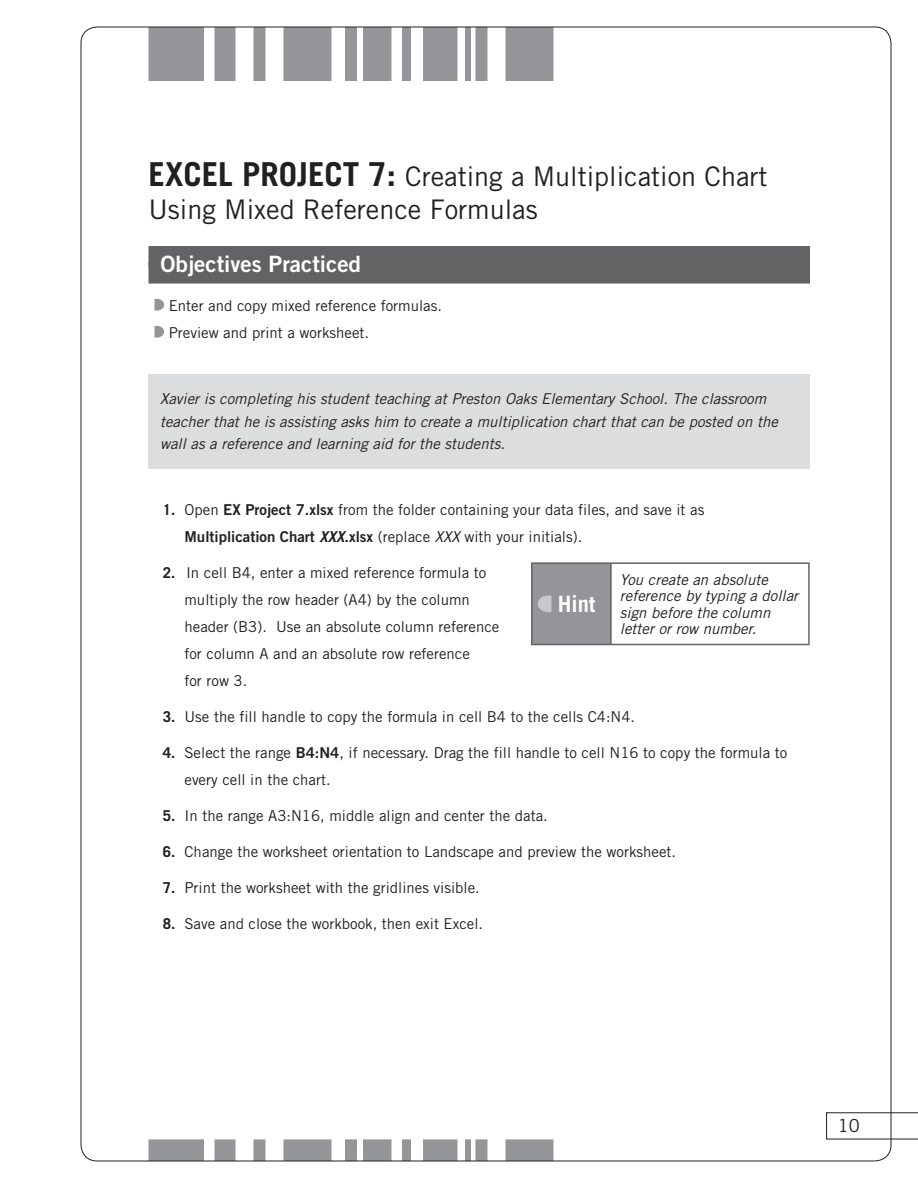
<style>
.page{position:relative;width:918px;height:1188px;background:#fff}
.page>*{position:absolute;margin:0;border:0;box-sizing:border-box;transform-origin:0 0}
.t1{font:27px/33px "Trade Gothic LT Std";color:#231f20}
.t2{font:22.5px "Trade Gothic LT Std Bd 2";color:#fff}
.t3{font:700 22.5px "Trade Gothic LT Std";color:#fff}
.t4{font:18px "Trade Gothic LT Std";color:#231f20}
.t5{font:15px/27px "Trade Gothic LT Std";color:#231f20}
.t6{font:italic 15px/16.5px "Trade Gothic LT Std";color:#231f20}
.s1{font-weight:700;font-size:33px}
.s2{font-weight:700}
.s3{font-family:"Trade Gothic LT Std Bd 2"}
.s4{font-family:"Trade Gothic LT Std Bd 2 Obl"}
.s5{font-style:italic}
</style>
<div class="page">
<svg style="left:148px;top:1139px;width:406px;height:20px"></svg>
<svg style="left:148px;top:29px;width:406px;height:52px"></svg>
<svg style="left:826px;top:1112px;width:92px;height:27px"></svg>
<div style="left:148px;top:374px;width:662px;height:95px;background:#dcdddf"></div>
<div style="left:148px;top:246px;width:662px;height:21px;background:#636366"></div>
<div style="left:148px;top:263px;width:662px;height:21px;background:#636366"></div>
<svg style="left:154px;top:299px;width:10px;height:12px"></svg>
<svg style="left:154px;top:326px;width:10px;height:12px"></svg>
<div style="left:532px;top:563px;width:79px;height:82px;background:#939598"></div>
<hr style="left:531px;top:562px;width:80px;height:2px;background:#636366">
<hr style="left:531px;top:564px;width:2px;height:80px;background:#636366">
<hr style="left:611px;top:562px;width:199px;height:2px;background:#636366">
<hr style="left:610px;top:564px;width:2px;height:80px;background:#636366">
<hr style="left:808px;top:564px;width:2px;height:80px;background:#636366">
<hr style="left:531px;top:644px;width:80px;height:1px;background:#636366">
<hr style="left:611px;top:644px;width:199px;height:1px;background:#636366">
<svg style="left:538px;top:596px;width:14px;height:16px"></svg>
<h1 class="t1" style="left:148px;top:159px;width:621px"><span class="s1">EXCEL PROJECT 7:</span> Creating a Multiplication Chart<br>Using Mixed Reference Formulas</h1>
<h2 class="t2" style="left:160px;top:250px;width:202px">Objectives Practiced</h2>
<p class="t5" style="left:169px;top:292px;width:275px">Enter and copy mixed reference formulas.<br>Preview and print a worksheet.</p>
<p class="t6" style="left:160px;top:388px;width:619px;line-height:22.5px">Xavier is completing his student teaching at Preston Oaks Elementary School. The classroom teacher that he is assisting asks him to create a multiplication chart that can be posted on the wall as a reference and learning aid for the students.</p>
<p class="t5" style="left:184px;top:496px;width:521px;text-indent:-22px"><span class="s2">1.</span> Open <span class="s3">EX Project 7.xlsx</span> from the folder containing your data files, and save it as<br><span class="s3">Multiplication Chart</span> <span class="s4">XXX</span><span class="s3">.xlsx</span> (replace <span class="s5">XXX</span> with your initials).</p>
<p class="t5" style="left:184px;top:559px;width:316px;text-indent:-22px"><span class="s2">2.</span> In cell B4, enter a mixed reference formula to multiply the row header (A4) by the column header (B3). Use an absolute column reference for column A and an absolute row reference<br>for row 3.</p>
<p class="t5" style="left:163px;top:703px;width:474px"><span class="s2">3.</span> Use the fill handle to copy the formula in cell B4 to the cells C4:N4.</p>
<p class="t5" style="left:184px;top:739px;width:604px;text-indent:-22px"><span class="s2">4.</span> Select the range <span class="s3">B4:N4</span>, if necessary. Drag the fill handle to cell N16 to copy the formula to every cell in the chart.</p>
<p class="t5" style="left:163px;top:802px;width:386px"><span class="s2">5.</span> In the range A3:N16, middle align and center the data.</p>
<p class="t5" style="left:163px;top:838px;width:515px"><span class="s2">6.</span> Change the worksheet orientation to Landscape and preview the worksheet.</p>
<p class="t5" style="left:163px;top:874px;width:318px"><span class="s2">7.</span> Print the worksheet with the gridlines visible.</p>
<p class="t5" style="left:163px;top:910px;width:322px"><span class="s2">8.</span> Save and close the workbook, then exit Excel.</p>
<p class="t6" style="left:620px;top:571px;width:180px">You create an absolute reference by typing a dollar sign before the column letter or row number.</p>
<h2 class="t3" style="left:558px;top:590px;width:39px">HINT</h2>
<p class="t4" style="left:838px;top:1115px;width:23px">10</p>
</div>
